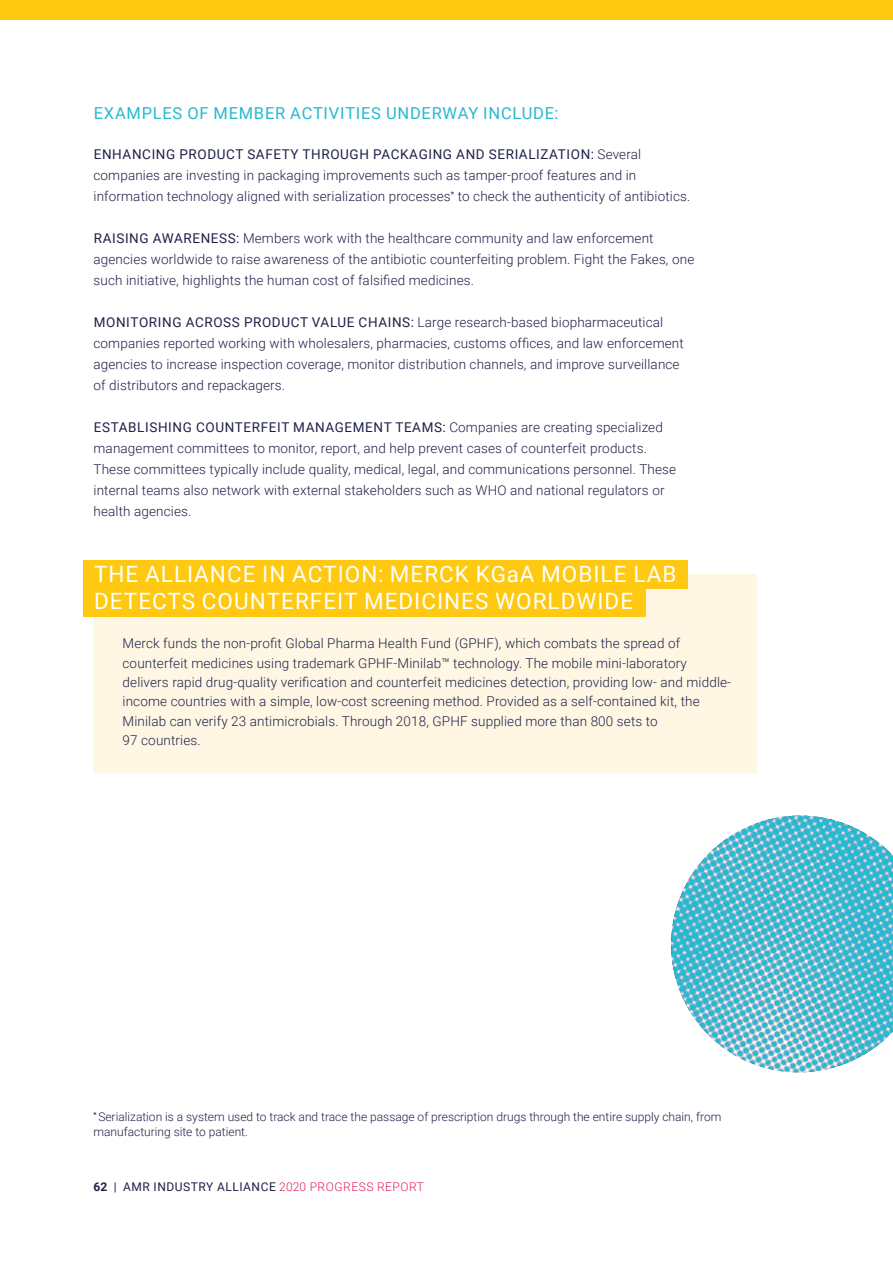
<style>
.page{position:relative;width:893px;height:1263px;background:#fff}
.page>*{position:absolute;margin:0;border:0;box-sizing:border-box;transform-origin:0 0}
.t1{font:22.5px/27px "Roboto";letter-spacing:.045em;color:#fff}
.t2{font:16.5px "Roboto";letter-spacing:.045em;color:#27b9d1}
.t3{font:300 13.5px/21px "Roboto";letter-spacing:.01em;color:#1e2148}
.t4{font:300 12px/15px "Roboto";color:#1e2148}
.t5{font:12px "Roboto";letter-spacing:.045em;color:#1e2148}
.s1{font-weight:400}
.s2{font-weight:700}
.s3{font-weight:300;color:#e31d59}
</style>
<div class="page">
<div style="left:94px;top:574px;width:663px;height:198px;background:#fff7e4"></div>
<div style="left:0;top:0;width:893px;height:19px;background:#fec910"></div>
<div style="left:83px;top:560px;width:604px;height:28px;background:#fec910"></div>
<div style="left:83px;top:588px;width:562px;height:29px;background:#fec910"></div>
<img style="left:671px;top:816px;width:222px;height:257px">
<p class="t2" style="left:94px;top:102px;width:466px">EXAMPLES OF MEMBER ACTIVITIES UNDERWAY INCLUDE:</p>
<p class="t3" style="left:94px;top:143px;width:598px"><span class="s1">ENHANCING PRODUCT SAFETY THROUGH PACKAGING AND SERIALIZATION:</span> Several companies are investing in packaging improvements such as tamper-proof features and in information technology aligned with serialization processes<sup>*</sup> to check the authenticity of antibiotics.</p>
<p class="t3" style="left:94px;top:227px;width:602px"><span class="s1">RAISING AWARENESS:</span> Members work with the healthcare community and law enforcement agencies worldwide to raise awareness of the antibiotic counterfeiting problem. Fight the Fakes, one such initiative, highlights the human cost of falsified medicines.</p>
<p class="t3" style="left:94px;top:311px;width:592px"><span class="s1">MONITORING ACROSS PRODUCT VALUE CHAINS:</span> Large research-based biopharmaceutical companies reported working with wholesalers, pharmacies, customs offices, and law enforcement agencies to increase inspection coverage, monitor distribution channels, and improve surveillance of distributors and repackagers.</p>
<p class="t3" style="left:94px;top:416px;width:584px"><span class="s1">ESTABLISHING COUNTERFEIT MANAGEMENT TEAMS:</span> Companies are creating specialized management committees to monitor, report, and help prevent cases of counterfeit products.<br>These committees typically include quality, medical, legal, and communications personnel. These internal teams also network with external stakeholders such as WHO and national regulators or health agencies.</p>
<h1 class="t1" style="left:94px;top:560px;width:584px">THE ALLIANCE IN ACTION: MERCK KGaA MOBILE LAB<br>DETECTS COUNTERFEIT MEDICINES WORLDWIDE</h1>
<p class="t3" style="left:123px;top:633px;width:610px;line-height:19.5px">Merck funds the non-profit Global Pharma Health Fund (GPHF), which combats the spread of counterfeit medicines using trademark GPHF-Minilab™ technology. The mobile mini-laboratory delivers rapid drug-quality verification and counterfeit medicines detection, providing low- and middle&shy;income countries with a simple, low-cost screening method. Provided as a self-contained kit, the Minilab can verify 23 antimicrobials. Through 2018, GPHF supplied more than 800 sets to<br>97 countries.</p>
<p class="t4" style="left:94px;top:1108px;width:629px"><sup>*</sup> Serialization is a system used to track and trace the passage of prescription drugs through the entire supply chain, from manufacturing site to patient.</p>
<p class="t5" style="left:94px;top:1178px;width:332px"><span class="s2">62</span> | AMR INDUSTRY ALLIANCE <span class="s3">2020 PROGRESS REPORT</span></p>
</div>
